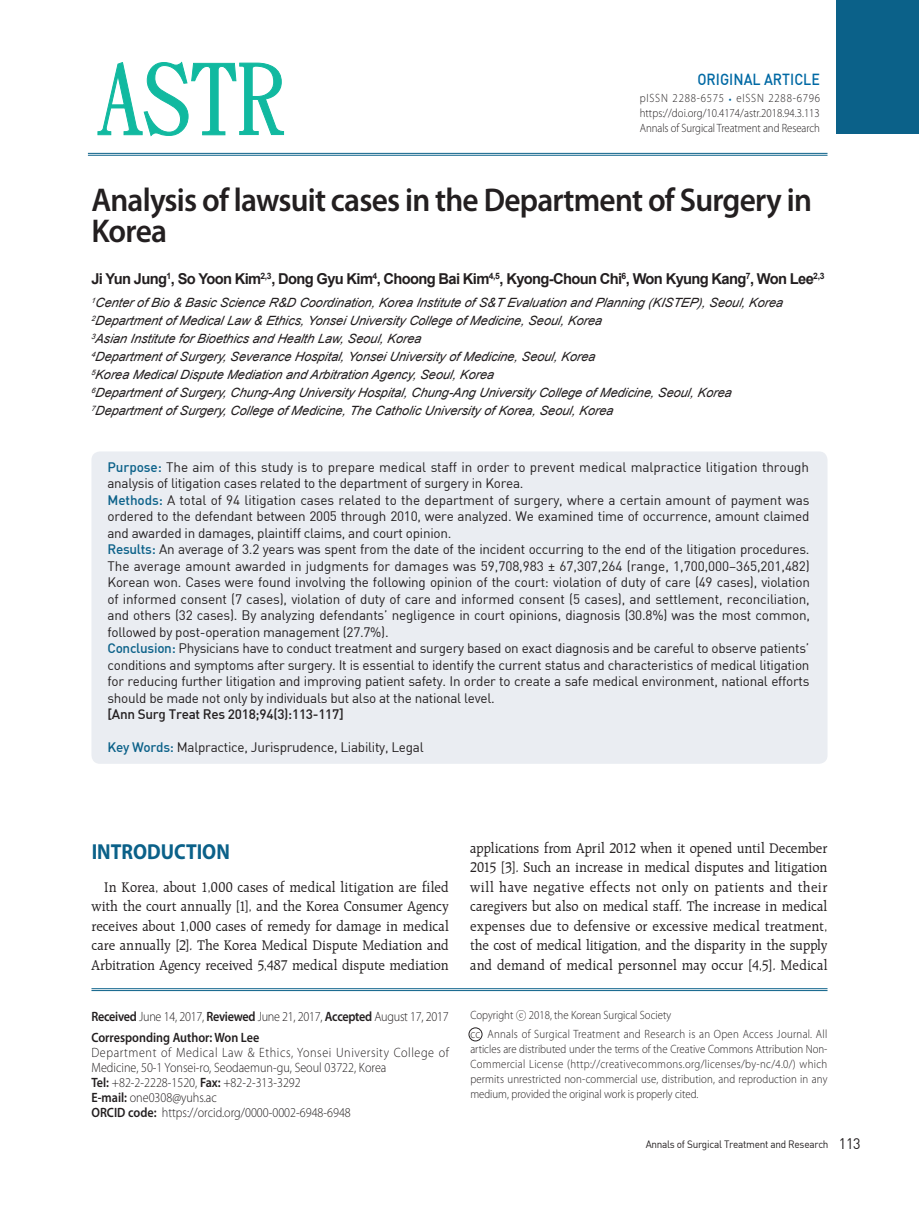
<style>
.page{position:relative;width:919px;height:1217px;background:#fff}
.page>*{position:absolute;margin:0;border:0;box-sizing:border-box;transform-origin:0 0}
.t1{font:600 33px/31.5px "Myriad Pro";letter-spacing:-.025em;color:#231f20;scale:.95 1}
.t2{font:700 21.75px "Myriad Pro";color:#0b6189;scale:.9 1}
.t3{font:15.75px "Dinmed";color:#0069a4;scale:.9 1}
.t4{font:15px/19.5px "Raleigh BT";color:#231f20;text-align:justify;scale:.94 1}
.t5{font:700 15px "Arial";letter-spacing:-.045em;color:#231f20}
.t6{font:13.5px/16.5px "Dinreg";letter-spacing:-.02em;color:#231f20}
.t7{font:300 13.5px/15px "Myriad Pro";color:#231f20;scale:.9 1}
.t8{font:600 13.5px/21px "Myriad Pro";color:#231f20;scale:.9 1}
.t9{font:13.5px "Dinmed";letter-spacing:-.02em;color:#231f20}
.t10{font:italic 12.75px/18px "Arial";color:#231f20}
.t11{font:300 12px/15px "Myriad Pro";color:#231f20;text-align:justify;scale:.9 1}
.t12{font:300 12px/18px "Myriad Pro";letter-spacing:.025em;color:#231f20;scale:.9 1}
.t13{font:10.5px "Dinreg";letter-spacing:-.025em;color:#231f20;scale:.95 1}
.s1{font-size:12.45px;color:#0069a4}
.s2{font-family:"Dinmed";color:#0b6189}
.s3{font-weight:300}
.s4{font-weight:600}
.s5{font-family:"Ymjo 420";font-weight:400}
.s6{font-size:15px}
</style>
<div class="page">
<svg style="left:97px;top:61px;width:187px;height:76px"></svg>
<hr style="left:88px;top:153px;width:739px;height:1px;background:#0b6189">
<hr style="left:88px;top:155px;width:739px;height:1px;background:#0b6189">
<div style="left:91px;top:451px;width:736px;height:312px;background:#eaedf2;border-radius:9px"></div>
<div style="left:836px;top:0;width:82px;height:134px;background:#0b6189"></div>
<hr style="left:91px;top:988px;width:736px;height:1px;background:#0b6189">
<hr style="left:91px;top:990px;width:736px;height:1px;background:#0b6189">
<div style="left:468px;top:1027px;width:14px;height:13px;border:1px solid #231f20;border-radius:50%"></div>
<p class="t3" style="left:697px;top:69px;width:138px">ORIGINAL ARTICLE</p>
<p class="t11" style="left:639px;top:91px;width:202px">pISSN 2288-6575 <span class="s1">•</span> eISSN 2288-6796 https://doi.org/10.4174/astr.2018.94.3.113<br>Annals of Surgical Treatment and Research</p>
<h1 class="t1" style="left:91px;top:183px;width:759px">Analysis of lawsuit cases in the Department of Surgery in<br>Korea</h1>
<p class="t5" style="left:91px;top:269px;width:734px">Ji Yun Jung<sup>1</sup>, So Yoon Kim<sup>2,3</sup>, Dong Gyu Kim<sup>4</sup>, Choong Bai Kim<sup>4,5</sup>, Kyong-Choun Chi<sup>6</sup>, Won Kyung Kang<sup>7</sup>, Won Lee<sup>2,3</sup></p>
<p class="t10" style="left:91px;top:293px;width:696px"><sup>1</sup>Center of Bio &amp; Basic Science R&amp;D Coordination,Korea Institute of S&amp;T Evaluation and Planning (KISTEP),Seoul,Korea <sup>2</sup>Department of Medical Law &amp; Ethics,Yonsei University College of Medicine,Seoul,Korea<br><sup>3</sup>Asian Institute for Bioethics and Health Law,Seoul,Korea<br><sup>4</sup>Department of Surgery,Severance Hospital,Yonsei University of Medicine,Seoul,Korea<br><sup>5</sup>Korea Medical Dispute Mediation and Arbitration Agency,Seoul,Korea<br><sup>6</sup>Department of Surgery,Chung-Ang University Hospital,Chung-Ang University College of Medicine,Seoul,Korea <sup>7</sup>Department of Surgery,College of Medicine,The Catholic University of Korea,Seoul,Korea</p>
<p class="t6" style="left:107px;top:458px;width:704px"><span class="s2">Purpose:</span> The aim of this study is to prepare medical staff in order to prevent medical malpractice litigation through analysis of litigation cases related to the department of surgery in Korea.<br><span class="s2">Methods:</span> A total of 94 litigation cases related to the department of surgery, where a certain amount of payment was ordered to the defendant between 2005 through 2010, were analyzed. We examined time of occurrence, amount claimed and awarded in damages, plaintiff claims, and court opinion.<br><span class="s2">Results:</span> An average of 3.2 years was spent from the date of the incident occurring to the end of the litigation procedures.<br>The average amount awarded in judgments for damages was 59,708,983 ± 67,307,264 (range, 1,700,000–365,201,482)<br>Korean won. Cases were found involving the following opinion of the court: violation of duty of care (49 cases), violation of informed consent (7 cases), violation of duty of care and informed consent (5 cases), and settlement, reconciliation, and others (32 cases). By analyzing defendants’ negligence in court opinions, diagnosis (30.8%) was the most common, followed by post-operation management (27.7%).<br><span class="s2">Conclusion:</span> Physicians have to conduct treatment and surgery based on exact diagnosis and be careful to observe patients’ conditions and symptoms after surgery. It is essential to identify the current status and characteristics of medical litigation for reducing further litigation and improving patient safety. In order to create a safe medical environment, national efforts should be made not only by individuals but also at the national level.</p>
<p class="t9" style="left:107px;top:705px;width:238px">[Ann Surg Treat Res 2018;94(3):113-117]</p>
<p class="t6" style="left:107px;top:738px;width:317px"><span class="s2">Key Words:</span> Malpractice, Jurisprudence, Liability, Legal</p>
<h2 class="t2" style="left:92px;top:836px;width:155px">INTRODUCTION</h2>
<p class="t4" style="left:91px;top:876px;width:382px;text-indent:13px">In Korea, about 1,000 cases of medical litigation are filed with the court annually [1], and the Korea Consumer Agency receives about 1,000 cases of remedy for damage in medical care annually [2]. The Korea Medical Dispute Mediation and Arbitration Agency received 5,487 medical dispute mediation</p>
<p class="t8" style="left:91px;top:1005px;width:398px">Received <span class="s3">June 14, 2017,</span> Reviewed <span class="s3">June 21, 2017,</span> Accepted <span class="s3">August 17, 2017<br></span>Corresponding Author: Won Lee</p>
<p class="t7" style="left:91px;top:1044px;width:399px">Department of Medical Law &amp; Ethics, Yonsei University College of Medicine, 50-1 Yonsei-ro, Seodaemun-gu, Seoul 03722, Korea<br><span class="s4">Tel:</span> +82-2-2228-1520, <span class="s4">Fax:</span> +82-2-313-3292<br><span class="s4">E-mail:</span> one0308@yuhs.ac<br><span class="s4">ORCID code:</span> https://orcid.org/0000-0002-6948-6948</p>
<p class="t4" style="left:470px;top:837px;width:382px">applications from April 2012 when it opened until December 2015 [3]. Such an increase in medical disputes and litigation will have negative effects not only on patients and their caregivers but also on medical staff. The increase in medical expenses due to defensive or excessive medical treatment, the cost of medical litigation, and the disparity in the supply and demand of medical personnel may occur [4,5]. Medical</p>
<p class="t12" style="left:470px;top:1006px;width:398px">Copyright <span class="s5">ⓒ</span> 2018, the Korean Surgical Society<br>cc Annals of Surgical Treatment and Research is an Open Access Journal. All</p>
<p class="t11" style="left:470px;top:1040px;width:398px">articles are distributed under the terms of the Creative Commons Attribution Non-Commercial License (http://creativecommons.org/licenses/by-nc/4.0/) which permits unrestricted non-commercial use, distribution, and reproduction in any medium, provided the original work is properly cited.</p>
<p class="t13" style="left:645px;top:1137px;width:228px">Annals of Surgical Treatment and Research <span class="s6">113</span></p>
</div>
